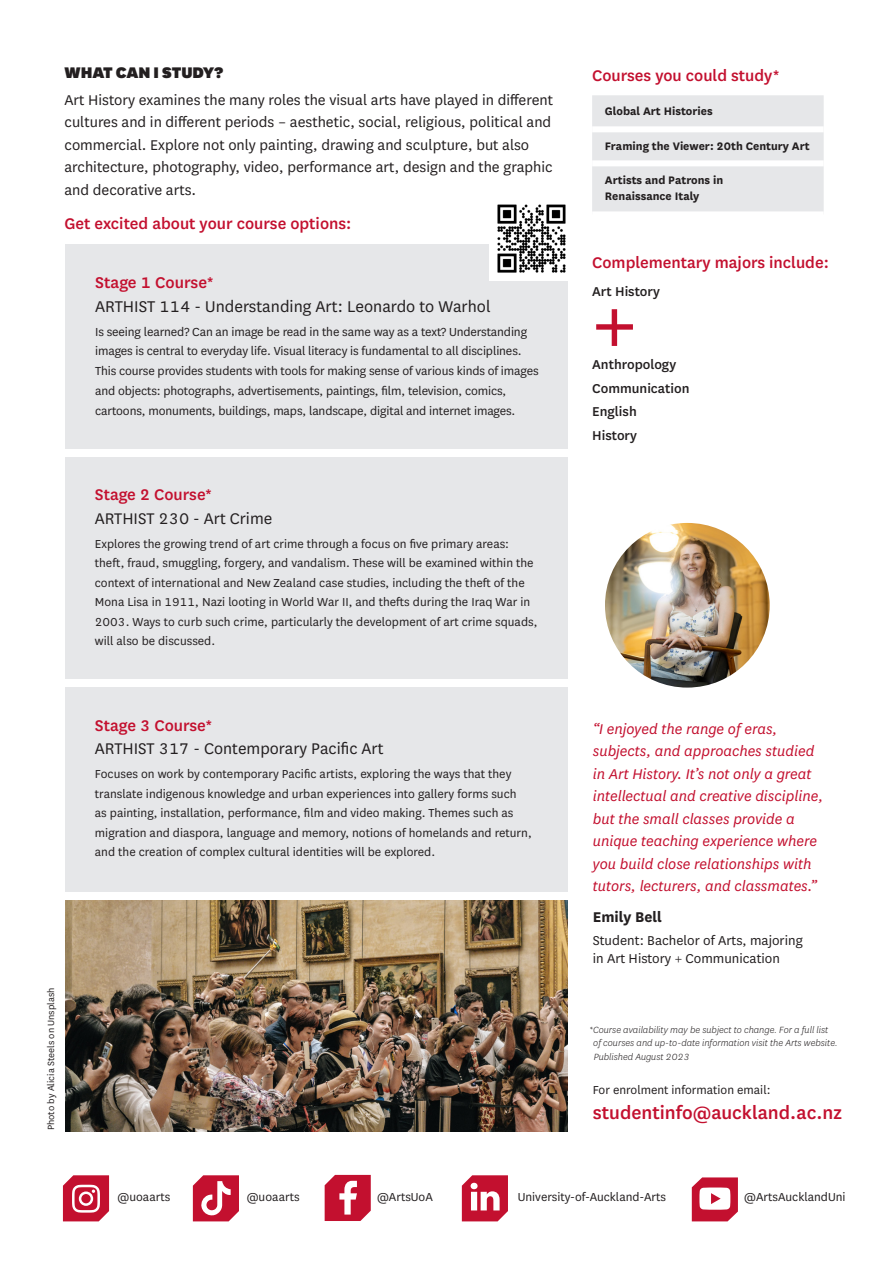
<style>
.page{position:relative;width:895px;height:1265px;background:#fff}
.page>*{position:absolute;margin:0;border:0;box-sizing:border-box;transform-origin:0 0}
._10__Big_plus{font:500 90px "National";color:#c3102f}
._19__web_address_red{font:500 21px "National";color:#c3102f}
._3a__Subhead_black{font:18.15px "National";color:#231f20}
._3a__Subhead_red{font:500 18.15px "National";color:#c3102f}
._3a__Subhead_red-2{font:500 18px "National";color:#c3102f}
._3a__Subhead_black-2{font:18px "National";color:#231f20}
._3__Subhead{font:900 18px "National";color:#231f20}
._4__Bodycopy{font:16.5px/22.5px "National";color:#231f20}
._5a__Quote_small{font:italic 16.5px/22.5px "National";color:#c3102f}
._11__Bold_bodycopy{font:700 16.5px "National";color:#231f20}
._6__Speaker_credentials{font:15px/18px "National";color:#231f20}
._9__Major_combinations{font:500 15px "National";color:#231f20}
.Bodycopy_small{font:13.65px/19.6px "National";letter-spacing:-.01em;color:#231f20}
.Bodycopy_small-2{font:13.5px/19.5px "National";color:#231f20}
._18__Table_Course{font:700 12.75px/16.5px "National";color:#231f20}
._4__Bodycopy-2{font:italic 300 10.5px/13.5px "National";color:#231f20}
._4__Bodycopy-3{font:10.5px "National";color:#231f20}
</style>
<div class="page">
<div style="left:65px;top:244px;width:502px;height:204px;background:#e6e7e9"></div>
<div style="left:65px;top:457px;width:502px;height:221px;background:#e6e7e9"></div>
<div style="left:65px;top:687px;width:502px;height:204px;background:#e6e7e9"></div>
<div style="left:592px;top:95px;width:231px;height:116px;background:#e6e7e9"></div>
<div style="left:592px;top:160px;width:231px;height:6px;background:#fff"></div>
<div style="left:592px;top:126px;width:231px;height:6px;background:#fff"></div>
<img style="left:604px;top:523px;width:165px;height:164px;border-radius:82px">
<img style="left:489px;top:204px;width:78px;height:77px">
<img style="left:65px;top:900px;width:502px;height:231px">
<svg style="left:691px;top:1177px;width:46px;height:44px"></svg>
<svg style="left:324px;top:1174px;width:46px;height:46px"></svg>
<svg style="left:461px;top:1175px;width:47px;height:46px"></svg>
<svg style="left:63px;top:1175px;width:46px;height:46px;background:#cf415a"></svg>
<svg style="left:193px;top:1175px;width:46px;height:46px"></svg>
<p class="_3__Subhead" style="left:64px;top:60px;width:160px">WHAT CAN I STUDY?</p>
<p class="_4__Bodycopy" style="left:64px;top:88px;width:490px">Art History examines the many roles the visual arts have played in different cultures and in different periods – aesthetic, social, religious, political and commercial. Explore not only painting, drawing and sculpture, but also architecture, photography, video, performance art, design and the graphic and decorative arts.</p>
<p class="_3a__Subhead_red-2" style="left:64px;top:211px;width:288px">Get excited about your course options:</p>
<p class="_3a__Subhead_red" style="left:95px;top:270px;width:120px">Stage 1 Course*</p>
<p class="_3a__Subhead_black" style="left:95px;top:294px;width:397px">ARTHIST 114 - Understanding Art: Leonardo to Warhol</p>
<p class="Bodycopy_small" style="left:95px;top:321px;width:445px">Is seeing learned? Can an image be read in the same way as a text? Understanding images is central to everyday life. Visual literacy is fundamental to all disciplines.<br>This course provides students with tools for making sense of various kinds of images and objects: photographs, advertisements, paintings, film, television, comics, cartoons, monuments, buildings, maps, landscape, digital and internet images.</p>
<p class="_3a__Subhead_red-2" style="left:95px;top:482px;width:119px">Stage 2 Course*</p>
<p class="_3a__Subhead_black-2" style="left:95px;top:506px;width:179px">ARTHIST 230 - Art Crime</p>
<p class="Bodycopy_small-2" style="left:95px;top:533px;width:444px">Explores the growing trend of art crime through a focus on five primary areas: theft, fraud, smuggling, forgery, and vandalism. These will be examined within the context of international and New Zealand case studies, including the theft of the Mona Lisa in 1911, Nazi looting in World War II, and thefts during the Iraq War in 2003. Ways to curb such crime, particularly the development of art crime squads, will also be discussed.</p>
<p class="_3a__Subhead_red-2" style="left:592px;top:63px;width:189px">Courses you could study*</p>
<p class="_18__Table_Course" style="left:604px;top:102px;width:109px">Global Art Histories</p>
<p class="_18__Table_Course" style="left:604px;top:136px;width:206px">Framing the Viewer: 20th Century Art</p>
<p class="_18__Table_Course" style="left:604px;top:170px;width:120px">Artists and Patrons in<br>Renaissance Italy</p>
<p class="_3a__Subhead_red-2" style="left:592px;top:250px;width:238px">Complementary majors include:</p>
<p class="_9__Major_combinations" style="left:592px;top:281px;width:69px">Art History</p>
<p class="_10__Big_plus" style="left:592px;top:260px;width:46px">+</p>
<p class="_9__Major_combinations" style="left:592px;top:354px;width:85px">Anthropology</p>
<p class="_9__Major_combinations" style="left:592px;top:378px;width:99px">Communication</p>
<p class="_9__Major_combinations" style="left:592px;top:401px;width:46px">English</p>
<p class="_9__Major_combinations" style="left:592px;top:425px;width:46px">History</p>
<p class="_4__Bodycopy-3" style="left:44px;top:1130px;width:144px;rotate:-90deg">Photo by Alicia Steels on Unsplash</p>
<p class="_3a__Subhead_red-2" style="left:95px;top:712px;width:119px">Stage 3 Course*</p>
<p class="_3a__Subhead_black-2" style="left:95px;top:737px;width:290px">ARTHIST 317 - Contemporary Pacific Art</p>
<p class="Bodycopy_small-2" style="left:95px;top:763px;width:438px">Focuses on work by contemporary Pacific artists, exploring the ways that they translate indigenous knowledge and urban experiences into gallery forms such as painting, installation, performance, film and video making. Themes such as migration and diaspora, language and memory, notions of homelands and return, and the creation of complex cultural identities will be explored.</p>
<p class="_5a__Quote_small" style="left:592px;top:717px;width:232px">“I enjoyed the range of eras, subjects, and approaches studied in Art History. It’s not only a great intellectual and creative discipline, but the small classes provide a unique teaching experience where you build close relationships with tutors, lecturers, and classmates.”</p>
<p class="_11__Bold_bodycopy" style="left:592px;top:905px;width:71px">Emily Bell</p>
<p class="_6__Speaker_credentials" style="left:592px;top:930px;width:211px">Student: Bachelor of Arts, majoring in Art History + Communication</p>
<p class="_4__Bodycopy-2" style="left:593px;top:1022px;width:246px;text-indent:-4px">*Course availability may be subject to change. For a full list of courses and up-to-date information visit the Arts website.<br>Published August 2023</p>
<p class="Bodycopy_small-2" style="left:592px;top:1079px;width:179px">For enrolment information email:</p>
<p class="_19__web_address_red" style="left:592px;top:1098px;width:250px">studentinfo@auckland.ac.nz</p>
<p class="Bodycopy_small-2" style="left:117px;top:1186px;width:54px">@uoaarts</p>
<p class="Bodycopy_small-2" style="left:246px;top:1186px;width:54px">@uoaarts</p>
<p class="Bodycopy_small-2" style="left:377px;top:1186px;width:57px">@ArtsUoA</p>
<p class="Bodycopy_small-2" style="left:517px;top:1186px;width:150px">University-of-Auckland-Arts</p>
<p class="Bodycopy_small-2" style="left:744px;top:1186px;width:103px">@ArtsAucklandUni</p>
</div>
